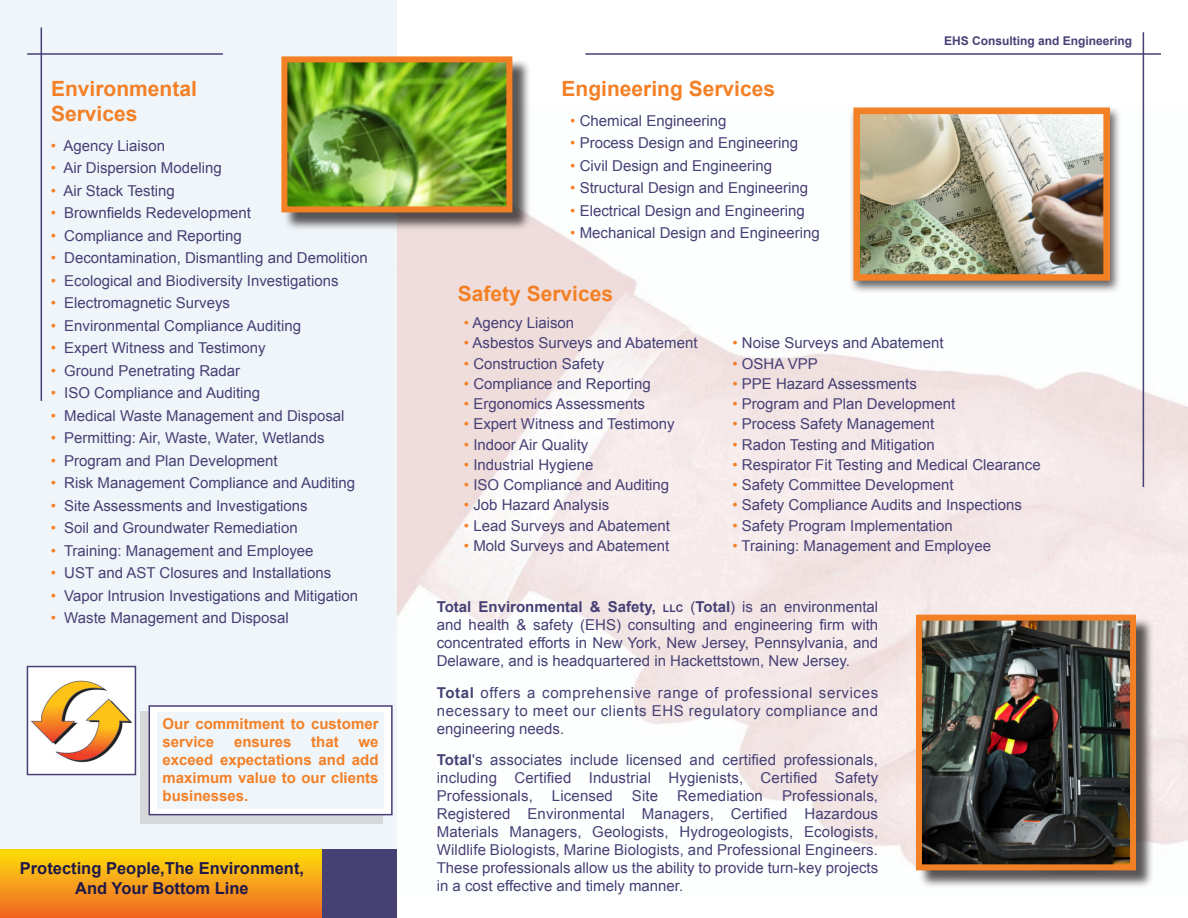
<style>
.page{position:relative;width:1188px;height:918px;background:#fff}
.page>*{position:absolute;margin:0;border:0;box-sizing:border-box;transform-origin:0 0}
.t1{font:700 21px "Arial";color:#f48026}
.t2{font:700 16.5px "Arial";color:#201947}
.t3{font:15px/18px "Arial";color:#464075;text-align:justify}
.t4{font:700 15px/18px "Arial";color:#f48026}
.t5{font:700 12px "Arial";color:#464075}
.s1{color:#f48026}
.s2{font-weight:700}
.s3{font-weight:700;font-size:10.5px}
</style>
<div class="page">
<div style="left:0;top:0;width:396px;height:918px;background:#eff5f9"></div>
<div style="left:27px;top:667px;width:108px;height:108px;background:#fff"></div>
<img style="left:31px;top:680px;width:102px;height:83px">
<div style="left:27px;top:666px;width:109px;height:109px;border:2px solid #464075"></div>
<svg style="left:140px;top:711px;width:243px;height:113px;background:#cfd0d5"></svg>
<div style="left:149px;top:705px;width:244px;height:110px;background:#fff;border:2px solid #464075"></div>
<div style="left:157px;top:712px;width:227px;height:97px;background:#eff5f9"></div>
<div style="left:0;top:849px;width:395px;height:69px;background:linear-gradient(to bottom,#fbdf09,#f06228)"></div>
<div style="left:323px;top:849px;width:74px;height:69px;background:#464075"></div>
<hr style="left:27px;top:53px;width:196px;height:2px;background:#464075">
<hr style="left:585px;top:53px;width:576px;height:2px;background:#464075">
<hr style="left:41px;top:27px;width:1px;height:374px;background:#464075">
<hr style="left:1143px;top:32px;width:1px;height:455px;background:#464075">
<div style="left:918px;top:617px;width:237px;height:272px;background:#231f20;opacity:.75"></div>
<img style="left:923px;top:622px;width:206px;height:241px">
<div style="left:916px;top:615px;width:220px;height:255px;border:6px solid #f48026"></div>
<div style="left:849px;top:105px;width:272px;height:190px;background:#231f20;opacity:.7"></div>
<img style="left:861px;top:116px;width:241px;height:157px">
<div style="left:853px;top:108px;width:257px;height:173px;border:7px solid #f48026"></div>
<div style="left:284px;top:59px;width:247px;height:172px;background:#231f20;opacity:.75"></div>
<img style="left:288px;top:63px;width:217px;height:142px">
<div style="left:281px;top:56px;width:231px;height:156px;border:6px solid #f48026"></div>
<p class="t1" style="left:51px;top:75px;width:147px">Environmental</p>
<p class="t1" style="left:51px;top:100px;width:88px">Services</p>
<p class="t3" style="left:51px;top:137px;width:116px"><span class="s1">•</span> Agency Liaison</p>
<p class="t3" style="left:51px;top:159px;width:173px"><span class="s1">•</span> Air Dispersion Modeling</p>
<p class="t3" style="left:51px;top:182px;width:126px"><span class="s1">•</span> Air Stack Testing</p>
<p class="t3" style="left:51px;top:204px;width:202px"><span class="s1">•</span> Brownfields Redevelopment</p>
<p class="t3" style="left:51px;top:227px;width:193px"><span class="s1">•</span> Compliance and Reporting</p>
<p class="t3" style="left:51px;top:249px;width:319px"><span class="s1">•</span> Decontamination, Dismantling and Demolition</p>
<p class="t3" style="left:51px;top:272px;width:289px"><span class="s1">•</span> Ecological and Biodiversity Investigations</p>
<p class="t3" style="left:51px;top:294px;width:181px"><span class="s1">•</span> Electromagnetic Surveys</p>
<p class="t3" style="left:51px;top:317px;width:252px"><span class="s1">•</span> Environmental Compliance Auditing</p>
<p class="t3" style="left:51px;top:339px;width:217px"><span class="s1">•</span> Expert Witness and Testimony</p>
<p class="t3" style="left:51px;top:362px;width:191px"><span class="s1">•</span> Ground Penetrating Radar</p>
<p class="t3" style="left:51px;top:384px;width:211px"><span class="s1">•</span> ISO Compliance and Auditing</p>
<p class="t3" style="left:51px;top:407px;width:295px"><span class="s1">•</span> Medical Waste Management and Disposal</p>
<p class="t3" style="left:51px;top:429px;width:275px"><span class="s1">•</span> Permitting: Air, Waste, Water, Wetlands</p>
<p class="t3" style="left:51px;top:452px;width:229px"><span class="s1">•</span> Program and Plan Development</p>
<p class="t3" style="left:51px;top:474px;width:306px"><span class="s1">•</span> Risk Management Compliance and Auditing</p>
<p class="t3" style="left:51px;top:497px;width:259px"><span class="s1">•</span> Site Assessments and Investigations</p>
<p class="t3" style="left:51px;top:519px;width:249px"><span class="s1">•</span> Soil and Groundwater Remediation</p>
<p class="t3" style="left:51px;top:542px;width:264px"><span class="s1">•</span> Training: Management and Employee</p>
<p class="t3" style="left:51px;top:564px;width:282px"><span class="s1">•</span> UST and AST Closures and Installations</p>
<p class="t3" style="left:51px;top:587px;width:309px"><span class="s1">•</span> Vapor Intrusion Investigations and Mitigation</p>
<p class="t3" style="left:51px;top:609px;width:240px"><span class="s1">•</span> Waste Management and Disposal</p>
<p class="t4" style="left:163px;top:715px;width:217px">Our commitment to customer service</p>
<p class="t4" style="left:234px;top:733px;width:59px">ensures</p>
<p class="t4" style="left:311px;top:733px;width:29px">that</p>
<p class="t4" style="left:163px;top:733px;width:218px;text-align:justify;text-indent:196px">we exceed expectations and add maximum value to our clients businesses.</p>
<p class="t2" style="left:20px;top:858px;width:286px">Protecting People,The Environment,</p>
<p class="t2" style="left:75px;top:877px;width:175px">And Your Bottom Line</p>
<p class="t1" style="left:562px;top:75px;width:215px">Engineering Services</p>
<p class="t3" style="left:570px;top:111px;width:158px"><span class="s1">•</span> Chemical Engineering</p>
<p class="t3" style="left:570px;top:134px;width:229px"><span class="s1">•</span> Process Design and Engineering</p>
<p class="t3" style="left:570px;top:156px;width:203px"><span class="s1">•</span> Civil Design and Engineering</p>
<p class="t3" style="left:570px;top:179px;width:239px"><span class="s1">•</span> Structural Design and Engineering</p>
<p class="t3" style="left:570px;top:201px;width:236px"><span class="s1">•</span> Electrical Design and Engineering</p>
<p class="t3" style="left:570px;top:224px;width:251px"><span class="s1">•</span> Mechanical Design and Engineering</p>
<p class="t5" style="left:944px;top:33px;width:190px">EHS Consulting and Engineering</p>
<p class="t1" style="left:458px;top:280px;width:157px">Safety Services</p>
<p class="t3" style="left:464px;top:314px;width:112px"><span class="s1">•</span> Agency Liaison</p>
<p class="t3" style="left:464px;top:334px;width:235px"><span class="s1">•</span> Asbestos Surveys and Abatement</p>
<p class="t3" style="left:732px;top:334px;width:213px"><span class="s1">•</span> Noise Surveys and Abatement</p>
<p class="t3" style="left:464px;top:354px;width:142px"><span class="s1">•</span> Construction Safety</p>
<p class="t3" style="left:732px;top:354px;width:87px"><span class="s1">•</span> OSHA VPP</p>
<p class="t3" style="left:464px;top:375px;width:188px"><span class="s1">•</span> Compliance and Reporting</p>
<p class="t3" style="left:732px;top:375px;width:186px"><span class="s1">•</span> PPE Hazard Assessments</p>
<p class="t3" style="left:464px;top:395px;width:183px"><span class="s1">•</span> Ergonomics Assessments</p>
<p class="t3" style="left:732px;top:395px;width:224px"><span class="s1">•</span> Program and Plan Development</p>
<p class="t3" style="left:464px;top:415px;width:212px"><span class="s1">•</span> Expert Witness and Testimony</p>
<p class="t3" style="left:732px;top:415px;width:204px"><span class="s1">•</span> Process Safety Management</p>
<p class="t3" style="left:464px;top:435px;width:126px"><span class="s1">•</span> Indoor Air Quality</p>
<p class="t3" style="left:732px;top:435px;width:204px"><span class="s1">•</span> Radon Testing and Mitigation</p>
<p class="t3" style="left:464px;top:456px;width:131px"><span class="s1">•</span> Industrial Hygiene</p>
<p class="t3" style="left:732px;top:456px;width:310px"><span class="s1">•</span> Respirator Fit Testing and Medical Clearance</p>
<p class="t3" style="left:464px;top:476px;width:207px"><span class="s1">•</span> ISO Compliance and Auditing</p>
<p class="t3" style="left:732px;top:476px;width:223px"><span class="s1">•</span> Safety Committee Development</p>
<p class="t3" style="left:464px;top:496px;width:147px"><span class="s1">•</span> Job Hazard Analysis</p>
<p class="t3" style="left:732px;top:496px;width:291px"><span class="s1">•</span> Safety Compliance Audits and Inspections</p>
<p class="t3" style="left:464px;top:516px;width:208px"><span class="s1">•</span> Lead Surveys and Abatement</p>
<p class="t3" style="left:732px;top:516px;width:222px"><span class="s1">•</span> Safety Program Implementation</p>
<p class="t3" style="left:464px;top:537px;width:207px"><span class="s1">•</span> Mold Surveys and Abatement</p>
<p class="t3" style="left:732px;top:537px;width:260px"><span class="s1">•</span> Training: Management and Employee</p>
<p class="t3" style="left:437px;top:598px;width:443px"><span class="s2">Total Environmental &amp; Safety,</span> <span class="s3">llc</span> (<span class="s2">Total</span>) is an environmental and health &amp; safety (EHS) consulting and engineering firm with concentrated efforts in New York, New Jersey, Pennsylvania, and Delaware, and is headquartered in Hackettstown, New Jersey.</p>
<p class="t3" style="left:437px;top:684px;width:443px"><span class="s2">Total</span> offers a comprehensive range of professional services necessary to meet our clients EHS regulatory compliance and engineering needs.</p>
<p class="t3" style="left:437px;top:751px;width:443px"><span class="s2">Total</span>'s associates include licensed and certified professionals, including Certified Industrial Hygienists, Certified Safety Professionals,</p>
<p class="t3" style="left:437px;top:787px;width:443px;text-indent:345px">Professionals, Registered Environmental Managers, Certified Hazardous Materials Managers, Geologists, Hydrogeologists, Ecologists, Wildlife Biologists, Marine Biologists, and Professional Engineers.</p>
<p class="t3" style="left:437px;top:859px;width:443px">These professionals allow us the ability to provide turn-key projects in a cost effective and timely manner.</p>
<p class="t3" style="left:552px;top:787px;width:63px">Licensed</p>
<p class="t3" style="left:632px;top:787px;width:28px">Site</p>
<p class="t3" style="left:677px;top:787px;width:87px">Remediation</p>
</div>
